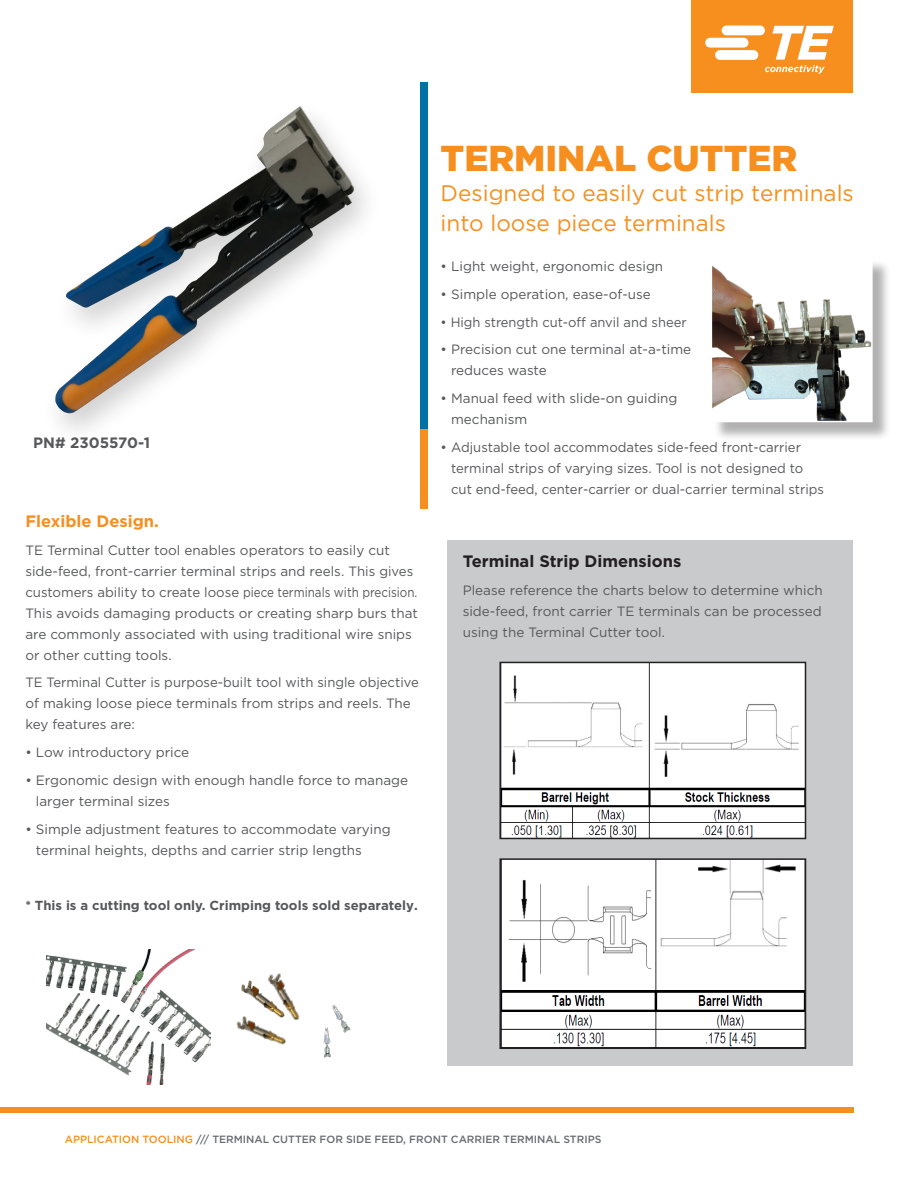
<style>
.page{position:relative;width:918px;height:1188px;background:#fff}
.page>*{position:absolute;margin:0;border:0;box-sizing:border-box;transform-origin:0 0}
.B_Cover_Headline{font:900 36px "Gotham";color:#f68f1e}
.B_Cover_Subhead_Gray{font:22.5px/30px "Gotham";color:#f68f1e}
.PS_Body_Copy{font:700 16.5px "Gotham";color:#231f20}
.PS_Body_Copy-2{font:700 16.5px "Gotham";color:#f68f1e}
.Instructional_copy{font:700 15px "Gotham";color:#57585a}
.PS_Body_Copy-3{font:13.5px/21px "Gotham";color:#57585a}
.PS_Body_Copy-4{font:13.5px "Gotham";color:#57585a;scale:.96 1}
.PS_Body_Copy-5{font:700 13.2px "Gotham";color:#57585a}
.B_Footer_Info{font:500 10.5px "Gotham";color:#696b73}
.s1{color:#f68f1e}
</style>
<div class="page">
<div style="left:0;top:1107px;width:853px;height:6px;background:#f68f1e"></div>
<div style="left:691px;top:0;width:162px;height:93px;background:#f68f1e"></div>
<svg style="left:705px;top:26px;width:129px;height:48px"></svg>
<div style="left:420px;top:82px;width:7px;height:347px;background:#0071a7"></div>
<div style="left:420px;top:429px;width:7px;height:80px;background:#f68f1e"></div>
<img style="left:55px;top:106px;width:299px;height:307px">
<div style="left:713px;top:259px;width:179px;height:182px;background:#231f20;opacity:.35"></div>
<img style="left:714px;top:260px;width:156px;height:159px">
<div style="left:711px;top:257px;width:162px;height:165px;border:2px solid #fff"></div>
<div style="left:448px;top:540px;width:405px;height:526px;background:#c9cacc"></div>
<img style="left:502px;top:665px;width:301px;height:171px">
<div style="left:499px;top:662px;width:307px;height:177px;border:2px solid #231f20"></div>
<img style="left:502px;top:861px;width:301px;height:185px">
<div style="left:499px;top:858px;width:307px;height:191px;border:2px solid #231f20"></div>
<img style="left:46px;top:949px;width:164px;height:136px">
<img style="left:241px;top:980px;width:12px;height:17px">
<img style="left:253px;top:985px;width:9px;height:15px">
<img style="left:236px;top:1000px;width:26px;height:37px">
<img style="left:262px;top:973px;width:89px;height:85px">
<p class="Instructional_copy" style="left:33px;top:433px;width:118px">PN# 2305570-1</p>
<p class="PS_Body_Copy-2" style="left:25px;top:510px;width:135px">Flexible Design.</p>
<p class="PS_Body_Copy-3" style="left:25px;top:539px;width:394px">TE Terminal Cutter tool enables operators to easily cut side-feed, front-carrier terminal strips and reels. This gives customers ability to create loose piece terminals with precision.<br>This avoids damaging products or creating sharp burs that are commonly associated with using traditional wire snips or other cutting tools.</p>
<p class="PS_Body_Copy-3" style="left:25px;top:672px;width:395px">TE Terminal Cutter is purpose-built tool with single objective of making loose piece terminals from strips and reels. The key features are:</p>
<p class="PS_Body_Copy-3" style="left:25px;top:742px;width:165px">• Low introductory price</p>
<p class="PS_Body_Copy-3" style="left:36px;top:769px;width:374px;text-indent:-11px">• Ergonomic design with enough handle force to manage larger terminal sizes</p>
<p class="PS_Body_Copy-3" style="left:36px;top:818px;width:356px;text-indent:-11px">• Simple adjustment features to accommodate varying terminal heights, depths and carrier strip lengths</p>
<p class="PS_Body_Copy-5" style="left:25px;top:897px;width:394px">* This is a cutting tool only. Crimping tools sold separately.</p>
<p class="B_Cover_Headline" style="left:441px;top:133px;width:358px">TERMINAL CUTTER</p>
<p class="B_Cover_Subhead_Gray" style="left:441px;top:178px;width:415px">Designed to easily cut strip terminals into loose piece terminals</p>
<p class="PS_Body_Copy-3" style="left:441px;top:255px;width:224px">• Light weight, ergonomic design</p>
<p class="PS_Body_Copy-3" style="left:441px;top:283px;width:212px">• Simple operation, ease-of-use</p>
<p class="PS_Body_Copy-4" style="left:441px;top:313px;width:258px">• High strength cut-off anvil and sheer</p>
<p class="PS_Body_Copy-3" style="left:451px;top:339px;width:242px;text-indent:-11px">• Precision cut one terminal at-a-time reduces waste</p>
<p class="PS_Body_Copy-3" style="left:451px;top:387px;width:228px;text-indent:-11px">• Manual feed with slide-on guiding mechanism</p>
<p class="PS_Body_Copy-3" style="left:451px;top:436px;width:374px;text-indent:-11px">• Adjustable tool accommodates side-feed front-carrier terminal strips of varying sizes. Tool is not designed to cut end-feed, center-carrier or dual-carrier terminal strips</p>
<p class="PS_Body_Copy" style="left:463px;top:550px;width:220px">Terminal Strip Dimensions</p>
<p class="PS_Body_Copy-3" style="left:463px;top:579px;width:362px;text-align:justify">Please reference the charts below to determine which side-feed, front carrier TE terminals can be processed using the Terminal Cutter tool.</p>
<p class="B_Footer_Info" style="left:65px;top:1132px;width:538px"><span class="s1">APPLICATION TOOLING</span> /// TERMINAL CUTTER FOR SIDE FEED, FRONT CARRIER TERMINAL STRIPS</p>
</div>
